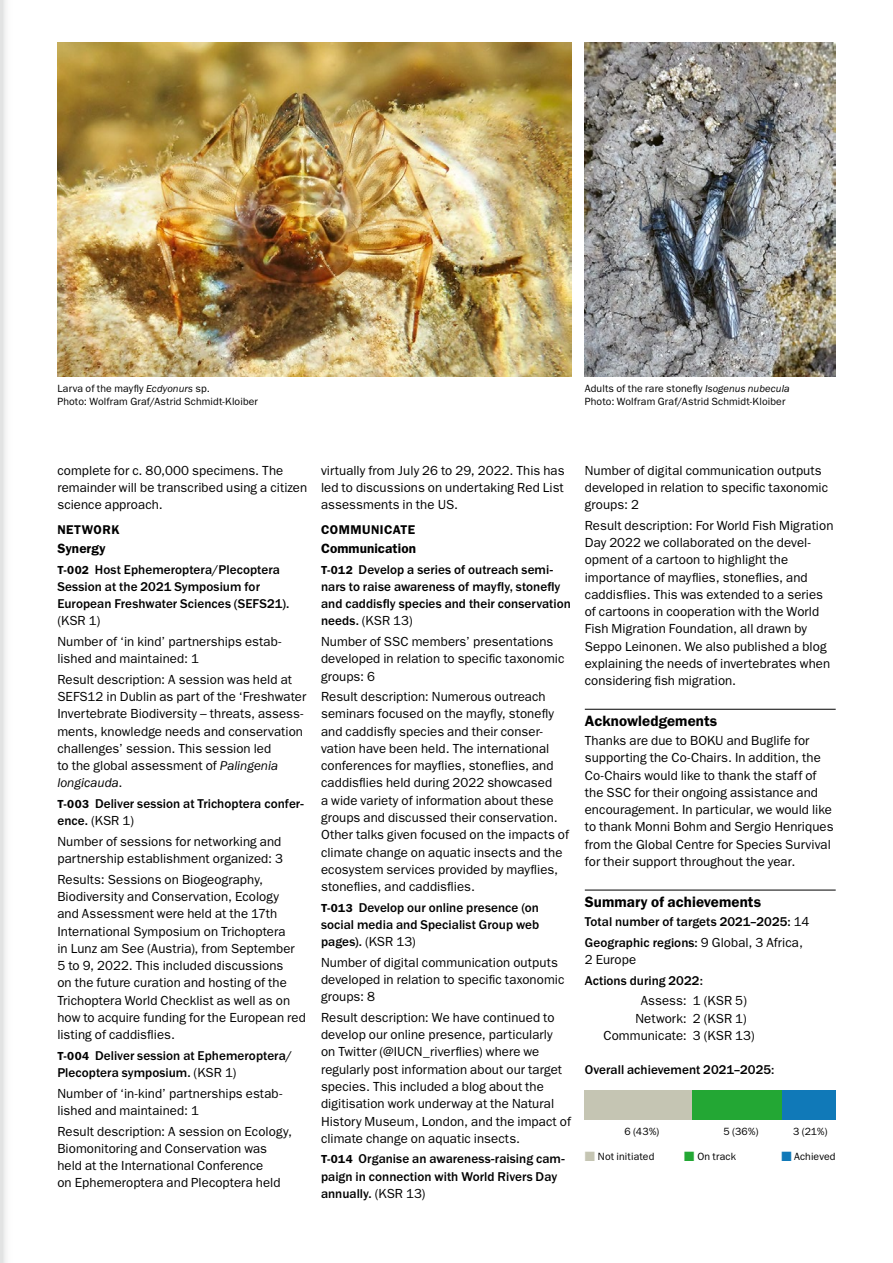
<style>
.page{position:relative;width:893px;height:1263px;background:#fff}
.page>*{position:absolute;margin:0;border:0;box-sizing:border-box;transform-origin:0 0}
.t1{font:600 15px "ITC Franklin Gothic Std";letter-spacing:.005em;color:#000}
.t2{font:600 13.5px "ITC Franklin Gothic Std";letter-spacing:.005em;color:#000}
.t3{font:13.2px/17.2px "ITC Franklin Gothic Std";letter-spacing:.005em;color:#000}
.t4{font:500 13.2px/17.2px "ITC Franklin Gothic Std";letter-spacing:.005em;color:#000}
.t5{font:600 12.75px "ITC Franklin Gothic Std";letter-spacing:.035em;color:#000}
.t6{font:10.5px/12.8px "ITC Franklin Gothic Std";letter-spacing:.015em;color:#000}
.s1{font-style:italic}
.s2{font-weight:600;font-size:11.7px}
.s3{font-weight:400}
.s4{color:#c5c5b3}
.s5{color:#23a734}
.s6{color:#1079b8}
</style>
<div class="page">
<svg style="left:0;top:0;width:6px;height:1263px"></svg>
<hr style="left:585px;top:709px;width:251px;height:1px;background:#000">
<hr style="left:585px;top:890px;width:251px;height:1px;background:#000">
<div style="left:666px;top:1090px;width:158px;height:29px;background:#23a734"></div>
<div style="left:782px;top:1090px;width:54px;height:29px;background:#1079b8"></div>
<div style="left:585px;top:1090px;width:107px;height:29px;background:#c5c5b3"></div>
<img style="left:57px;top:43px;width:515px;height:333px">
<img style="left:585px;top:43px;width:250px;height:333px">
<p class="t6" style="left:57px;top:382px;width:202px">Larva of the mayfly <span class="s1">Ecdyonurs</span> sp.<br>Photo: Wolfram Graf/Astrid Schmidt-Kloiber</p>
<p class="t6" style="left:585px;top:382px;width:206px">Adults of the rare stonefly <span class="s1">Isogenus nubecula<br></span>Photo: Wolfram Graf/Astrid Schmidt-Kloiber</p>
<p class="t3" style="left:57px;top:462px;width:251px">complete for c. 80,000 specimens. The remainder will be transcribed using a citizen science approach.</p>
<p class="t5" style="left:57px;top:522px;width:64px">NETWORK</p>
<p class="t2" style="left:57px;top:540px;width:50px">Synergy</p>
<p class="t4" style="left:57px;top:561px;width:233px"><span class="s2">T-002</span> Host Ephemeroptera/Plecoptera<br>Session at the 2021 Symposium for<br>European Freshwater Sciences (SEFS21).</p>
<p class="t3" style="left:57px;top:611px;width:226px;line-height:20.7px">(KSR 1)<br>Number of ‘in kind’ partnerships estab-</p>
<p class="t3" style="left:57px;top:648px;width:236px;line-height:20.7px">lished and maintained: 1<br>Result description: A session was held at</p>
<p class="t3" style="left:57px;top:688px;width:250px">SEFS12 in Dublin as part of the ‘Freshwater Invertebrate Biodiversity – threats, assess&shy;ments, knowledge needs and conservation challenges’ session. This session led<br>to the global assessment of <span class="s1">Palingenia longicauda</span>.</p>
<p class="t4" style="left:57px;top:795px;width:248px"><span class="s2">T-003</span> Deliver session at Trichoptera confer&shy;ence. <span class="s3">(KSR 1)</span></p>
<p class="t3" style="left:57px;top:833px;width:227px">Number of sessions for networking and partnership establishment organized: 3</p>
<p class="t3" style="left:57px;top:871px;width:250px">Results: Sessions on Biogeography, Biodiversity and Conservation, Ecology<br>and Assessment were held at the 17th International Symposium on Trichoptera<br>in Lunz am See (Austria), from September 5 to 9, 2022. This included discussions<br>on the future curation and hosting of the Trichoptera World Checklist as well as on how to acquire funding for the European red listing of caddisflies.</p>
<p class="t4" style="left:57px;top:1047px;width:236px"><span class="s2">T-004</span> Deliver session at Ephemeroptera/<br>Plecoptera symposium. <span class="s3">(KSR 1)</span></p>
<p class="t3" style="left:57px;top:1085px;width:226px">Number of ‘in-kind’ partnerships estab&shy;lished and maintained: 1</p>
<p class="t3" style="left:57px;top:1123px;width:236px">Result description: A session on Ecology, Biomonitoring and Conservation was held at the International Conference<br>on Ephemeroptera and Plecoptera held</p>
<p class="t3" style="left:321px;top:462px;width:245px;text-align:justify">virtually from July 26 to 29, 2022. This has led to discussions on undertaking Red List assessments in the US.</p>
<p class="t5" style="left:321px;top:522px;width:96px">COMMUNICATE</p>
<p class="t2" style="left:321px;top:540px;width:96px">Communication</p>
<p class="t4" style="left:321px;top:561px;width:251px"><span class="s2">T-012</span> Develop a series of outreach semi&shy;nars to raise awareness of mayfly, stonefly and caddisfly species and their conservation needs. <span class="s3">(KSR 13)</span></p>
<p class="t3" style="left:321px;top:633px;width:245px">Number of SSC members’ presentations developed in relation to specific taxonomic groups: 6</p>
<p class="t3" style="left:321px;top:688px;width:249px">Result description: Numerous outreach seminars focused on the mayfly, stonefly and caddisfly species and their conser&shy;vation have been held. The international conferences for mayflies, stoneflies, and caddisflies held during 2022 showcased<br>a wide variety of information about these groups and discussed their conservation.<br>Other talks given focused on the impacts of climate change on aquatic insects and the ecosystem services provided by mayflies, stoneflies, and caddisflies.</p>
<p class="t4" style="left:321px;top:899px;width:220px;text-align:justify"><span class="s2">T-013</span> Develop our online presence (on social media and Specialist Group web pages). <span class="s3">(KSR 13)</span></p>
<p class="t3" style="left:321px;top:954px;width:245px">Number of digital communication outputs developed in relation to specific taxonomic groups: 8</p>
<p class="t3" style="left:321px;top:1009px;width:251px">Result description: We have continued to develop our online presence, particularly<br>on Twitter (@IUCN_riverflies) where we regularly post information about our target species. This included a blog about the digitisation work underway at the Natural History Museum, London, and the impact of climate change on aquatic insects.</p>
<p class="t4" style="left:321px;top:1150px;width:245px"><span class="s2">T-014</span> Organise an awareness-raising cam&shy;paign in connection with World Rivers Day annually. <span class="s3">(KSR 13)</span></p>
<p class="t3" style="left:585px;top:462px;width:245px">Number of digital communication outputs developed in relation to specific taxonomic groups: 2</p>
<p class="t3" style="left:585px;top:517px;width:250px">Result description: For World Fish Migration Day 2022 we collaborated on the devel&shy;opment of a cartoon to highlight the importance of mayflies, stoneflies, and caddisflies. This was extended to a series of cartoons in cooperation with the World Fish Migration Foundation, all drawn by Seppo Leinonen. We also published a blog explaining the needs of invertebrates when considering fish migration.</p>
<p class="t1" style="left:585px;top:712px;width:134px">Acknowledgements</p>
<p class="t3" style="left:585px;top:732px;width:250px">Thanks are due to BOKU and Buglife for supporting the Co-Chairs. In addition, the Co-Chairs would like to thank the staff of the SSC for their ongoing assistance and encouragement. In particular, we would like to thank Monni Bohm and Sergio Henriques from the Global Centre for Species Survival for their support throughout the year.</p>
<p class="t1" style="left:585px;top:893px;width:178px">Summary of achievements</p>
<p class="t4" style="left:585px;top:911px;width:226px;line-height:20.7px">Total number of targets 2021–2025: <span class="s3">14<br></span>Geographic regions: <span class="s3">9 Global, 3 Africa,</span></p>
<p class="t3" style="left:585px;top:951px;width:53px">2 Europe</p>
<p class="t4" style="left:585px;top:972px;width:120px">Actions during 2022:</p>
<p class="t3" style="left:641px;top:992px;width:108px">Assess: 1 (KSR 5)</p>
<p class="t3" style="left:635px;top:1009px;width:113px">Network: 2 (KSR 1)</p>
<p class="t3" style="left:603px;top:1027px;width:153px">Communicate: 3 (KSR 13)</p>
<p class="t4" style="left:585px;top:1061px;width:191px">Overall achievement 2021–2025:</p>
<p class="t6" style="left:624px;top:1125px;width:37px">6 (43%)</p>
<p class="t6" style="left:723px;top:1125px;width:37px">5 (36%)</p>
<p class="t6" style="left:793px;top:1125px;width:36px">3 (21%)</p>
<p class="t6" style="left:585px;top:1149px;width:71px"><span class="s4">■</span> Not initiated</p>
<p class="t6" style="left:684px;top:1149px;width:53px"><span class="s5">■</span> On track</p>
<p class="t6" style="left:781px;top:1149px;width:56px"><span class="s6">■</span> Achieved</p>
</div>
